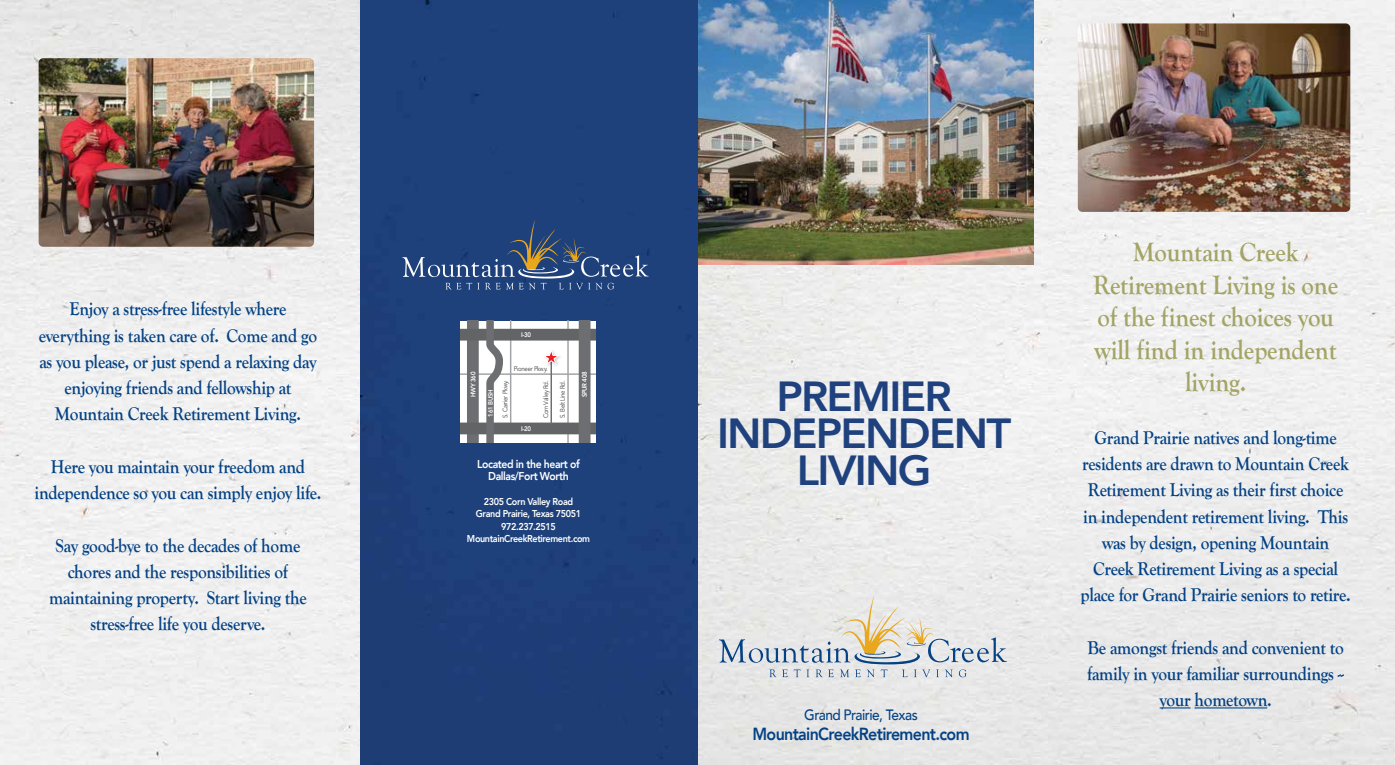
<style>
.page{position:relative;width:1395px;height:765px;background:#fff}
.page>*{position:absolute;margin:0;border:0;box-sizing:border-box;transform-origin:0 0}
.t1{font:800 42px/37.1px "Avenir";letter-spacing:-.04em;color:#1f427e;text-align:center}
.t2{font:700 27.5px/32.5px "Goudy Old Style T";letter-spacing:-.005em;color:#a3a466;text-align:center;scale:.9 1}
.t3{font:700 19.25px/26.2px "Goudy Old Style T";letter-spacing:-.015em;color:#044285;text-align:center;scale:.9 1}
.t4{font:800 17.5px "Avenir";letter-spacing:-.04em;color:#044285;scale:.91 1}
.t5{font:500 15px "Avenir";letter-spacing:-.04em;color:#044285;scale:.91 1}
.t6{font:800 11.38px/12.4px "Avenir";letter-spacing:-.04em;color:#fff;text-align:center;scale:.91 1}
.t7{font:800 9.88px/12.4px "Avenir";letter-spacing:-.04em;color:#fff;text-align:center;scale:.91 1}
.t8{font:6.62px "Avenir";letter-spacing:-.04em;color:#414042;scale:.91 1}
.t9{font:800 6.62px "Avenir";letter-spacing:-.04em;color:#fff;scale:.91 1}
</style>
<div class="page">
<img style="left:0;top:0;width:1395px;height:765px">
<svg style="left:719px;top:595px;width:288px;height:82px;background:#d9dbdb"></svg>
<img style="left:697px;top:0;width:337px;height:264px">
<hr style="left:1160px;top:707px;width:31px;height:2px;background:#044285">
<hr style="left:1195px;top:707px;width:72px;height:2px;background:#044285">
<img style="left:1078px;top:23px;width:272px;height:189px">
<div style="left:360px;top:0;width:337px;height:765px;background:#1e417b"></div>
<svg style="left:402px;top:219px;width:247px;height:71px;background:#314f80"></svg>
<div style="left:460px;top:321px;width:136px;height:122px;background:#fff"></div>
<hr style="left:510px;top:321px;width:1px;height:103px;background:#a1a3a6">
<hr style="left:460px;top:373px;width:136px;height:2px;background:#a1a3a6">
<hr style="left:567px;top:321px;width:2px;height:122px;background:#a1a3a6">
<div style="left:467px;top:321px;width:12px;height:122px;background:#6d6e71"></div>
<div style="left:460px;top:423px;width:136px;height:11px;background:#636466"></div>
<div style="left:460px;top:329px;width:136px;height:12px;background:#636466"></div>
<hr style="left:551px;top:360px;width:1px;height:64px;background:#6d6e71">
<svg style="left:544px;top:351px;width:16px;height:15px"></svg>
<div style="left:579px;top:321px;width:12px;height:122px;background:#6d6e71"></div>
<svg style="left:483px;top:321px;width:24px;height:122px"></svg>
<img style="left:39px;top:58px;width:275px;height:189px">
<p class="t3" style="left:39px;top:296px;width:311px">Enjoy a stress-free lifestyle where everything is taken care of. Come and go as you please, or just spend a relaxing day enjoying friends and fellowship at Mountain Creek Retirement Living.</p>
<p class="t3" style="left:35px;top:454px;width:320px">Here you maintain your freedom and independence so you can simply enjoy life.</p>
<p class="t3" style="left:49px;top:533px;width:288px">Say good-bye to the decades of home chores and the responsibilities of maintaining property. Start living the stress-free life you deserve.</p>
<p class="t9" style="left:521px;top:329px;width:12px">I-30</p>
<p class="t8" style="left:514px;top:365px;width:39px">Pioneer Pkwy.</p>
<p class="t9" style="left:468px;top:397px;width:29px;rotate:-90deg">HWY 360</p>
<p class="t9" style="left:579px;top:397px;width:30px;rotate:-90deg">SPUR 408</p>
<p class="t8" style="left:542px;top:418px;width:43px;rotate:-90deg">Corn Valley Rd.</p>
<p class="t8" style="left:559px;top:418px;width:42px;rotate:-90deg">S. Belt Line Rd.</p>
<p class="t8" style="left:501px;top:418px;width:43px;rotate:-90deg">S. Carrier Pkwy.</p>
<p class="t9" style="left:485px;top:417px;width:31px;rotate:-90deg">161 BUSH</p>
<p class="t9" style="left:521px;top:423px;width:12px">I-20</p>
<p class="t6" style="left:477px;top:458px;width:114px">Located in the heart of<br>Dallas/Fort Worth</p>
<p class="t7" style="left:467px;top:495px;width:137px">2305 Corn Valley Road<br>Grand Prairie, Texas 75051<br>972.237.2515<br>MountainCreekRetirement.com</p>
<h1 class="t1" style="left:717px;top:378px;width:296px">PREMIER<br>INDEPENDENT<br>LIVING</h1>
<p class="t5" style="left:804px;top:702px;width:126px">Grand Prairie, Texas</p>
<p class="t4" style="left:752px;top:720px;width:240px">MountainCreekRetirement.com</p>
<h2 class="t2" style="left:1093px;top:236px;width:274px">Mountain Creek<br>Retirement Living is one of the finest choices you will find in independent living.</h2>
<p class="t3" style="left:1080px;top:425px;width:302px">Grand Prairie natives and long-time residents are drawn to Mountain Creek Retirement Living as their first choice in independent retirement living. This was by design, opening Mountain Creek Retirement Living as a special place for Grand Prairie seniors to retire.</p>
<p class="t3" style="left:1087px;top:635px;width:287px">Be amongst friends and convenient to family in your familiar surroundings -- your hometown.</p>
</div>
